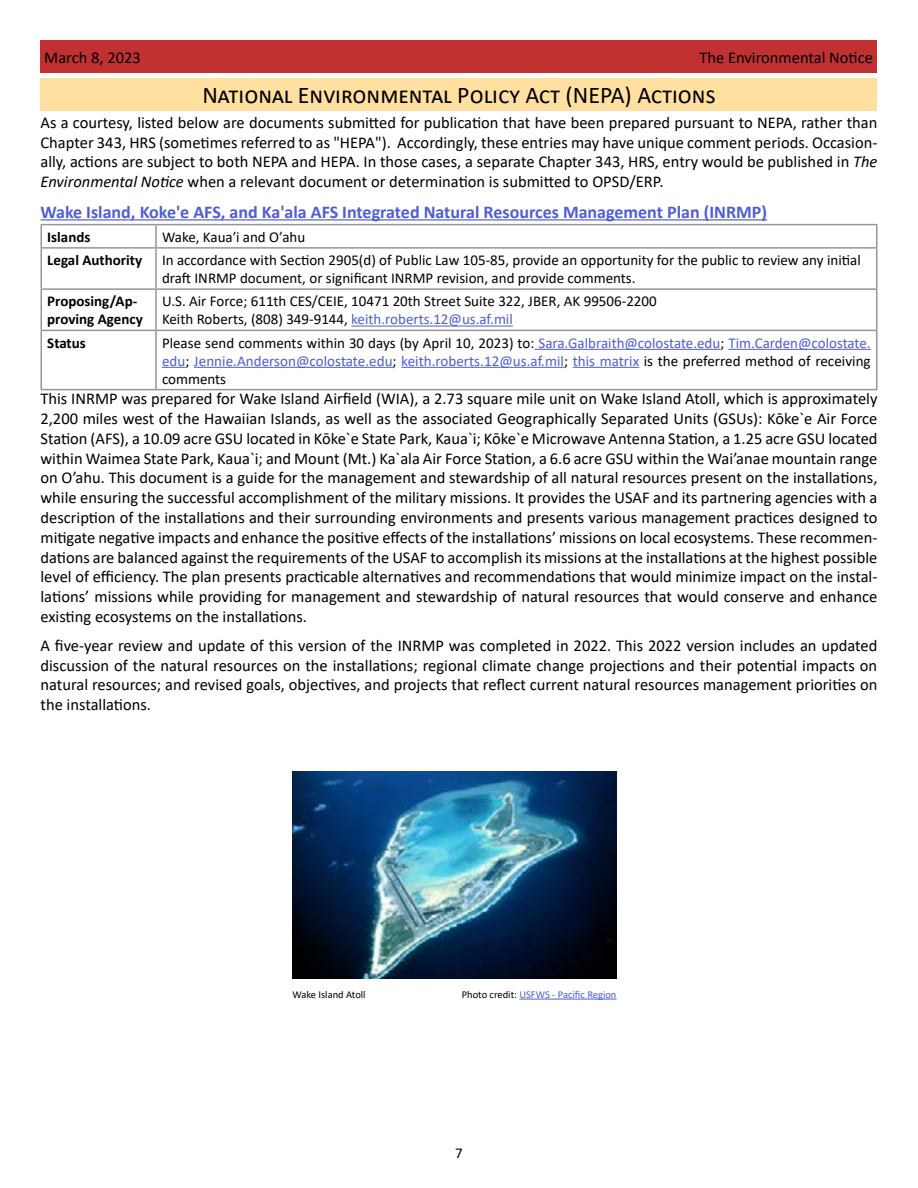
<style>
.page{position:relative;width:918px;height:1188px;background:#fff}
.page>*{position:absolute;margin:0;border:0;box-sizing:border-box;transform-origin:0 0}
.t1{font:24px "Calibri";color:#000}
.t2{font:700 18px "Calibri";color:#4f5cd6}
.t3{font:16.5px/19.8px "Calibri";color:#000;text-align:justify}
.t4{font:15px/18px "Calibri";color:#000}
.t5{font:15px/18px "Calibri";color:#4f5cd6;text-align:justify}
.t6{font:700 15px/18px "Calibri";color:#000}
.t7{font:10.5px "Calibri";color:#4f5cd6}
.t8{font:10.5px "Calibri";letter-spacing:-.03em;color:#000}
.s1{font-style:italic}
.s2{color:#4f5cd6}
.s3{color:#000}
</style>
<div class="page">
<div style="left:40px;top:40px;width:838px;height:33px;background:#c13131"></div>
<hr style="left:40px;top:219px;width:727px;height:2px;background:#4f5cd6">
<hr style="left:40px;top:224px;width:116px;height:1px;background:#969696">
<hr style="left:40px;top:225px;width:2px;height:22px;background:#969696">
<hr style="left:156px;top:224px;width:722px;height:1px;background:#969696">
<hr style="left:155px;top:225px;width:2px;height:22px;background:#969696">
<hr style="left:876px;top:225px;width:2px;height:22px;background:#969696">
<hr style="left:40px;top:247px;width:116px;height:2px;background:#969696">
<hr style="left:40px;top:249px;width:2px;height:39px;background:#969696">
<hr style="left:156px;top:247px;width:722px;height:2px;background:#969696">
<hr style="left:155px;top:249px;width:2px;height:39px;background:#969696">
<hr style="left:876px;top:249px;width:2px;height:39px;background:#969696">
<hr style="left:40px;top:288px;width:116px;height:2px;background:#969696">
<hr style="left:40px;top:290px;width:2px;height:40px;background:#969696">
<hr style="left:156px;top:288px;width:722px;height:2px;background:#969696">
<hr style="left:155px;top:290px;width:2px;height:40px;background:#969696">
<hr style="left:876px;top:290px;width:2px;height:40px;background:#969696">
<hr style="left:40px;top:330px;width:116px;height:1px;background:#969696">
<hr style="left:40px;top:331px;width:2px;height:58px;background:#969696">
<hr style="left:156px;top:330px;width:722px;height:1px;background:#969696">
<hr style="left:155px;top:331px;width:2px;height:58px;background:#969696">
<hr style="left:876px;top:331px;width:2px;height:58px;background:#969696">
<hr style="left:40px;top:389px;width:116px;height:1px;background:#969696">
<hr style="left:156px;top:389px;width:722px;height:1px;background:#969696">
<hr style="left:351px;top:326px;width:162px;height:1px;background:#4f5cd6">
<hr style="left:534px;top:349px;width:186px;height:1px;background:#4f5cd6">
<hr style="left:728px;top:349px;width:143px;height:1px;background:#4f5cd6">
<svg style="left:162px;top:367px;width:23px;height:1px"></svg>
<hr style="left:194px;top:367px;width:199px;height:1px;background:#4f5cd6">
<hr style="left:401px;top:367px;width:163px;height:1px;background:#4f5cd6">
<hr style="left:573px;top:367px;width:66px;height:1px;background:#4f5cd6">
<div style="left:40px;top:78px;width:838px;height:32px;background:#ffe0a0"></div>
<img style="left:293px;top:771px;width:323px;height:207px">
<hr style="left:519px;top:999px;width:98px;height:1px;background:#4f5cd6">
<p class="t3" style="left:44px;top:47px;width:98px">March 8, 2023</p>
<p class="t3" style="left:699px;top:47px;width:175px">The Environmental Notice</p>
<h1 class="t1" style="left:202px;top:79px;width:515px">National Environmental Policy Act (NEPA) Actions</h1>
<p class="t3" style="left:40px;top:112px;width:838px">As a courtesy, listed below are documents submitted for publication that have been prepared pursuant to NEPA, rather than Chapter 343, HRS (sometimes referred to as "HEPA"). Accordingly, these entries may have unique comment periods. Occasion&shy;ally, actions are subject to both NEPA and HEPA. In those cases, a separate Chapter 343, HRS, entry would be published in <span class="s1">The Environmental Notice</span> when a relevant document or determination is submitted to OPSD/ERP.</p>
<p class="t2" style="left:40px;top:199px;width:728px">Wake Island, Koke'e AFS, and Ka'ala AFS Integrated Natural Resources Management Plan (INRMP)</p>
<p class="t6" style="left:47px;top:228px;width:45px">Islands</p>
<p class="t4" style="left:162px;top:228px;width:145px">Wake, Kauaʹi and Oʹahu</p>
<p class="t6" style="left:47px;top:251px;width:97px">Legal Authority</p>
<p class="t4" style="left:162px;top:251px;width:700px">In accordance with Section 2905(d) of Public Law 105-85, provide an opportunity for the public to review any initial draft INRMP document, or significant INRMP revision, and provide comments.</p>
<p class="t6" style="left:47px;top:292px;width:97px">Proposing/Ap&shy;proving Agency</p>
<p class="t4" style="left:162px;top:292px;width:496px">U.S. Air Force; 611th CES/CEIE, 10471 20th Street Suite 322, JBER, AK 99506-2200<br>Keith Roberts, (808) 349-9144, <span class="s2">keith.roberts.12@us.af.mil</span></p>
<p class="t6" style="left:47px;top:333px;width:40px">Status</p>
<p class="t5" style="left:162px;top:333px;width:710px"><span class="s3">Please send comments within 30 days (by April 10, 2023) to:</span> Sara.Galbraith@colostate.edu<span class="s3">;</span> Tim.Carden@colostate. edu<span class="s3">;</span> Jennie.Anderson@colostate.edu<span class="s3">;</span> keith.roberts.12@us.af.mil<span class="s3">;</span> this matrix <span class="s3">is the preferred method of receiving comments</span></p>
<p class="t3" style="left:40px;top:388px;width:839px">This INRMP was prepared for Wake Island Airfield (WIA), a 2.73 square mile unit on Wake Island Atoll, which is approximately 2,200 miles west of the Hawaiian Islands, as well as the associated Geographically Separated Units (GSUs): Kōkeˋe Air Force Station (AFS), a 10.09 acre GSU located in Kōkeˋe State Park, Kauaˋi; Kōkeˋe Microwave Antenna Station, a 1.25 acre GSU located within Waimea State Park, Kauaˋi; and Mount (Mt.) Kaˋala Air Force Station, a 6.6 acre GSU within the Wai’anae mountain range on O’ahu. This document is a guide for the management and stewardship of all natural resources present on the installations, while ensuring the successful accomplishment of the military missions. It provides the USAF and its partnering agencies with a description of the installations and their surrounding environments and presents various management practices designed to mitigate negative impacts and enhance the positive effects of the installations’ missions on local ecosystems. These recommen&shy;dations are balanced against the requirements of the USAF to accomplish its missions at the installations at the highest possible level of efficiency. The plan presents practicable alternatives and recommendations that would minimize impact on the instal&shy;lations’ missions while providing for management and stewardship of natural resources that would conserve and enhance existing ecosystems on the installations.</p>
<p class="t3" style="left:40px;top:635px;width:839px">A five-year review and update of this version of the INRMP was completed in 2022. This 2022 version includes an updated discussion of the natural resources on the installations; regional climate change projections and their potential impacts on natural resources; and revised goals, objectives, and projects that reflect current natural resources management priorities on the installations.</p>
<p class="t8" style="left:292px;top:987px;width:75px">Wake Island Atoll</p>
<p class="t7" style="left:462px;top:987px;width:156px"><span class="s3">Photo credit:</span> USFWS - Pacific Region</p>
<p class="t4" style="left:455px;top:1144px;width:9px">7</p>
</div>
